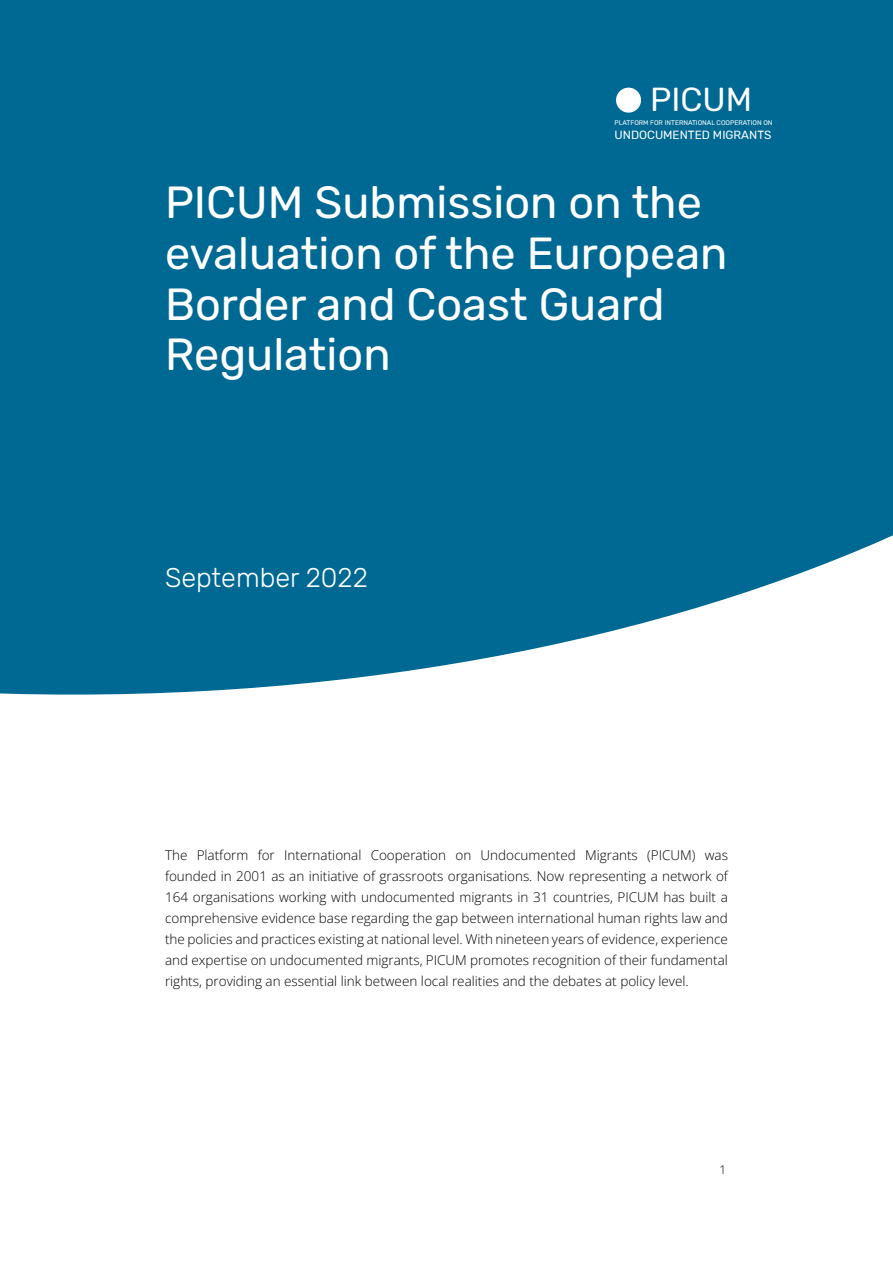
<style>
.page{position:relative;width:893px;height:1263px;background:#fff}
.page>*{position:absolute;margin:0;border:0;box-sizing:border-box;transform-origin:0 0}
.t1{font:45px/51px "Rubik";color:#fff}
.t2{font:33.15px "Rubik";color:#fff}
.t3{font:300 27px "Rubik";color:#fff}
.t4{font:300 13.5px/21px "Open Sans";color:#000;text-align:justify}
.t5{font:300 12px "Open Sans";color:#000}
.t6{font:11.85px "Rubik";color:#fff}
.t7{font:6.75px "Rubik";color:#fff}
</style>
<div class="page">
<div style="left:0;top:0;width:893px;height:695px;background:#006993"></div>
<div style="left:616px;top:88px;width:25px;height:25px;background:#fff;border-radius:50%"></div>
<h2 class="t2" style="left:650px;top:81px;width:103px">PICUM</h2>
<p class="t7" style="left:615px;top:119px;width:159px">PLATFORM FOR INTERNATIONAL COOPERATION ON</p>
<p class="t6" style="left:615px;top:128px;width:158px">UNDOCUMENTED MIGRANTS</p>
<h1 class="t1" style="left:165px;top:178px;width:564px">PICUM Submission on the evaluation of the European<br>Border and Coast Guard<br>Regulation</h1>
<h3 class="t3" style="left:165px;top:562px;width:204px">September 2022</h3>
<p class="t4" style="left:165px;top:844px;width:564px">The Platform for International Cooperation on Undocumented Migrants (PICUM) was founded in 2001 as an initiative of grassroots organisations. Now representing a network of 164 organisations working with undocumented migrants in 31 countries, PICUM has built a comprehensive evidence base regarding the gap between international human rights law and the policies and practices existing at national level. With nineteen years of evidence, experience and expertise on undocumented migrants, PICUM promotes recognition of their fundamental rights, providing an essential link between local realities and the debates at policy level.</p>
<p class="t5" style="left:719px;top:1161px;width:8px">1</p>
</div>
